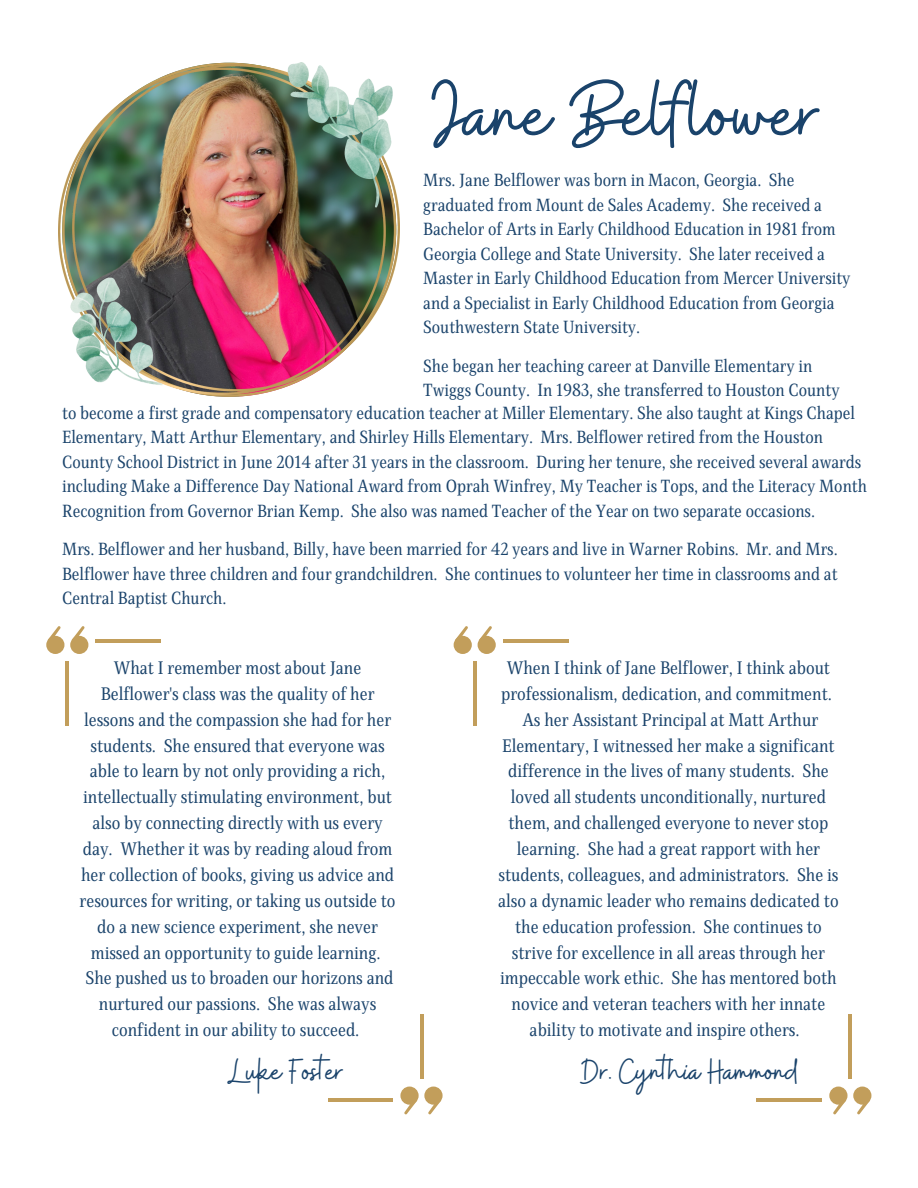
<style>
.page{position:relative;width:918px;height:1188px;background:#fff}
.page>*{position:absolute;margin:0;border:0;box-sizing:border-box;transform-origin:0 0}
.t1{font:95.7px "Buffalo";color:#1a436b}
.t2{font:35.85px "Buffalo";color:#1a436b}
.t3{font:18.45px/25.8px "Singel";color:#1a436b;text-align:center}
.t4{font:18px/24.5px "Singel";color:#1a436b}
</style>
<div class="page">
<img style="left:59px;top:63px;width:341px;height:332px">
<div style="left:70px;top:636px;width:18px;height:18px;background:#c29e5b;border-radius:50%"></div>
<svg style="left:72px;top:626px;width:13px;height:13px"></svg>
<div style="left:46px;top:636px;width:18px;height:18px;background:#c29e5b;border-radius:50%"></div>
<svg style="left:48px;top:626px;width:13px;height:13px"></svg>
<hr style="left:66px;top:661px;width:3px;height:65px;background:#c29e5b">
<hr style="left:96px;top:639px;width:65px;height:4px;background:#c29e5b">
<div style="left:400px;top:1087px;width:19px;height:18px;background:#c29e5b;border-radius:50%"></div>
<svg style="left:404px;top:1101px;width:13px;height:13px"></svg>
<div style="left:424px;top:1087px;width:19px;height:18px;background:#c29e5b;border-radius:50%"></div>
<svg style="left:428px;top:1101px;width:13px;height:13px"></svg>
<hr style="left:420px;top:1014px;width:3px;height:65px;background:#c29e5b">
<hr style="left:328px;top:1098px;width:65px;height:3px;background:#c29e5b">
<div style="left:478px;top:636px;width:18px;height:18px;background:#c29e5b;border-radius:50%"></div>
<svg style="left:479px;top:626px;width:13px;height:14px"></svg>
<div style="left:454px;top:636px;width:18px;height:18px;background:#c29e5b;border-radius:50%"></div>
<svg style="left:455px;top:626px;width:13px;height:14px"></svg>
<hr style="left:473px;top:661px;width:3px;height:65px;background:#c29e5b">
<hr style="left:503px;top:639px;width:65px;height:4px;background:#c29e5b">
<div style="left:829px;top:1087px;width:19px;height:18px;background:#c29e5b;border-radius:50%"></div>
<svg style="left:833px;top:1101px;width:13px;height:13px"></svg>
<div style="left:853px;top:1087px;width:18px;height:18px;background:#c29e5b;border-radius:50%"></div>
<svg style="left:857px;top:1101px;width:13px;height:13px"></svg>
<hr style="left:849px;top:1014px;width:3px;height:65px;background:#c29e5b">
<hr style="left:757px;top:1098px;width:65px;height:3px;background:#c29e5b">
<h1 class="t1" style="left:431px;top:52px;width:390px">Jane Belflower</h1>
<p class="t4" style="left:423px;top:168px;width:429px">Mrs. Jane Belflower was born in Macon, Georgia. She graduated from Mount de Sales Academy. She received a Bachelor of Arts in Early Childhood Education in 1981 from Georgia College and State University. She later received a Master in Early Childhood Education from Mercer University and a Specialist in Early Childhood Education from Georgia Southwestern State University.</p>
<p class="t4" style="left:423px;top:354px;width:418px">She began her teaching career at Danville Elementary in<br>Twiggs County. In 1983, she transferred to Houston County</p>
<p class="t4" style="left:62px;top:401px;width:806px">to become a first grade and compensatory education teacher at Miller Elementary. She also taught at Kings Chapel Elementary, Matt Arthur Elementary, and Shirley Hills Elementary. Mrs. Belflower retired from the Houston County School District in June 2014 after 31 years in the classroom. During her tenure, she received several awards including Make a Difference Day National Award from Oprah Winfrey, My Teacher is Tops, and the Literacy Month Recognition from Governor Brian Kemp. She also was named Teacher of the Year on two separate occasions.</p>
<p class="t4" style="left:62px;top:537px;width:777px;text-align:justify">Mrs. Belflower and her husband, Billy, have been married for 42 years and live in Warner Robins. Mr. and Mrs.<br>Belflower have three children and four grandchildren. She continues to volunteer her time in classrooms and at Central Baptist Church.</p>
<p class="t3" style="left:80px;top:655px;width:317px">What I remember most about Jane Belflower's class was the quality of her lessons and the compassion she had for her students. She ensured that everyone was able to learn by not only providing a rich, intellectually stimulating environment, but also by connecting directly with us every day. Whether it was by reading aloud from her collection of books, giving us advice and resources for writing, or taking us outside to do a new science experiment, she never missed an opportunity to guide learning.<br>She pushed us to broaden our horizons and nurtured our passions. She was always confident in our ability to succeed.</p>
<h2 class="t2" style="left:228px;top:1049px;width:117px">Luke Foster</h2>
<p class="t3" style="left:498px;top:655px;width:342px">When I think of Jane Belflower, I think about professionalism, dedication, and commitment.<br>As her Assistant Principal at Matt Arthur Elementary, I witnessed her make a significant difference in the lives of many students. She loved all students unconditionally, nurtured them, and challenged everyone to never stop learning. She had a great rapport with her students, colleagues, and administrators. She is also a dynamic leader who remains dedicated to the education profession. She continues to strive for excellence in all areas through her impeccable work ethic. She has mentored both novice and veteran teachers with her innate ability to motivate and inspire others.</p>
<h2 class="t2" style="left:582px;top:1049px;width:219px">Dr. Cynthia Hammond</h2>
</div>
